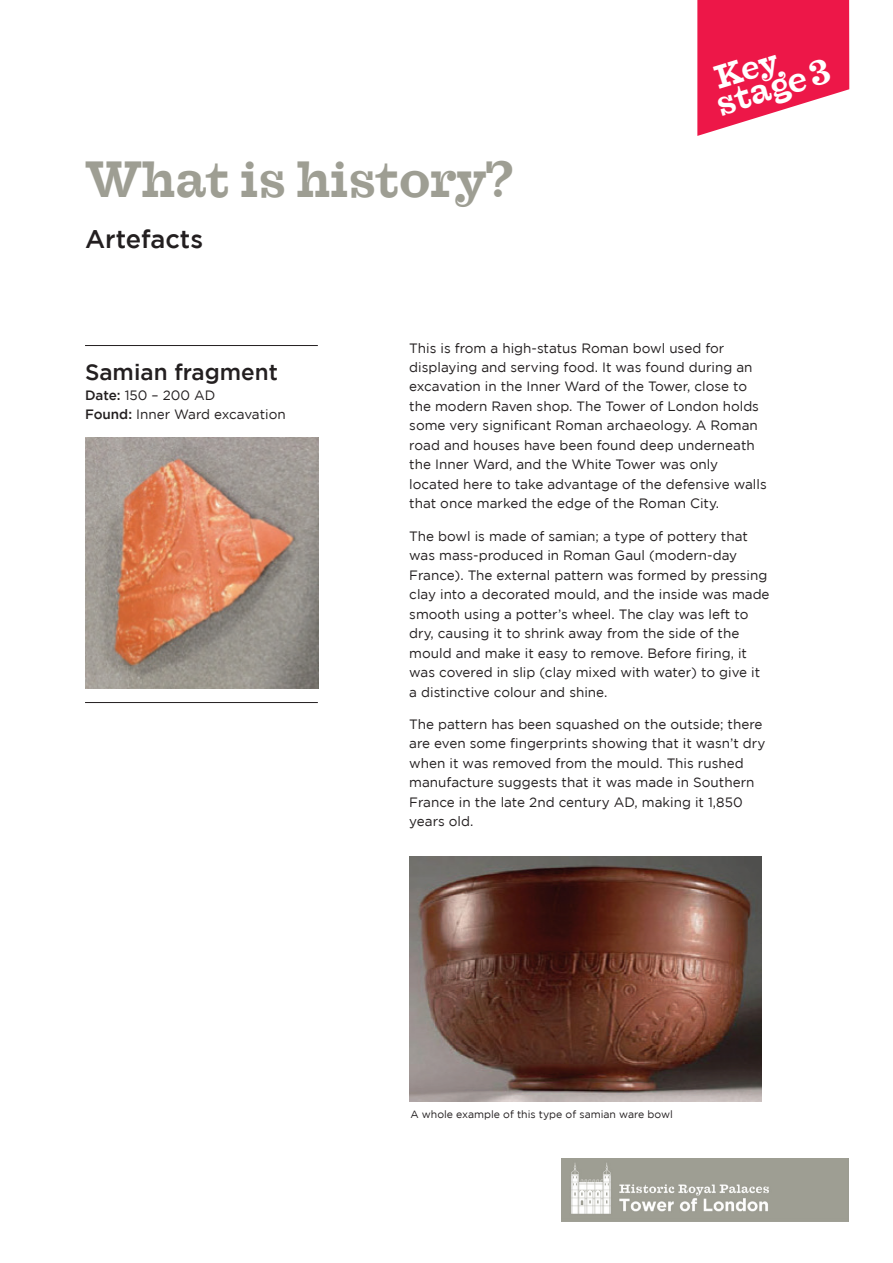
<style>
.page{position:relative;width:893px;height:1263px;background:#fff}
.page>*{position:absolute;margin:0;border:0;box-sizing:border-box;transform-origin:0 0}
.t1{font:700 49.5px "Farao CE";color:#9e9e93}
.t2{font:700 33.45px "Farao CE";color:#fff}
.t3{font:500 25.5px "Gotham";color:#231f20}
.t4{font:500 22.5px "Gotham";color:#231f20}
.t5{font:13.5px/19.5px "Gotham";color:#231f20}
.t6{font:10.5px "Gotham";color:#231f20}
.s1{font-weight:500}
</style>
<div class="page">
<img style="left:85px;top:437px;width:233px;height:252px">
<img style="left:409px;top:857px;width:352px;height:245px">
<hr style="left:85px;top:702px;width:233px;height:1px;background:#231f20">
<hr style="left:85px;top:345px;width:233px;height:1px;background:#231f20">
<img style="left:561px;top:1158px;width:288px;height:63px">
<svg style="left:697px;top:0;width:152px;height:136px"></svg>
<h1 class="t1" style="left:85px;top:152px;width:429px">What is history?</h1>
<h3 class="t3" style="left:85px;top:225px;width:120px">Artefacts</h3>
<h2 class="t2" style="left:712px;top:86px;width:120px;rotate:-17deg">stage 3</h2>
<h3 class="t4" style="left:85px;top:360px;width:194px">Samian fragment</h3>
<p class="t5" style="left:85px;top:385px;width:202px"><span class="s1">Date:</span> 150 – 200 AD<br><span class="s1">Found:</span> Inner Ward excavation</p>
<p class="t5" style="left:409px;top:338px;width:359px">This is from a high-status Roman bowl used for displaying and serving food. It was found during an excavation in the Inner Ward of the Tower, close to the modern Raven shop. The Tower of London holds some very significant Roman archaeology. A Roman road and houses have been found deep underneath the Inner Ward, and the White Tower was only located here to take advantage of the defensive walls that once marked the edge of the Roman City.</p>
<p class="t5" style="left:409px;top:526px;width:362px">The bowl is made of samian; a type of pottery that was mass-produced in Roman Gaul (modern-day France). The external pattern was formed by pressing clay into a decorated mould, and the inside was made smooth using a potter’s wheel. The clay was left to dry, causing it to shrink away from the side of the mould and make it easy to remove. Before firing, it was covered in slip (clay mixed with water) to give it a distinctive colour and shine.</p>
<p class="t5" style="left:409px;top:714px;width:358px">The pattern has been squashed on the outside; there are even some fingerprints showing that it wasn’t dry when it was removed from the mould. This rushed manufacture suggests that it was made in Southern France in the late 2nd century AD, making it 1,850 years old.</p>
<p class="t6" style="left:410px;top:1108px;width:264px">A whole example of this type of samian ware bowl</p>
</div>
